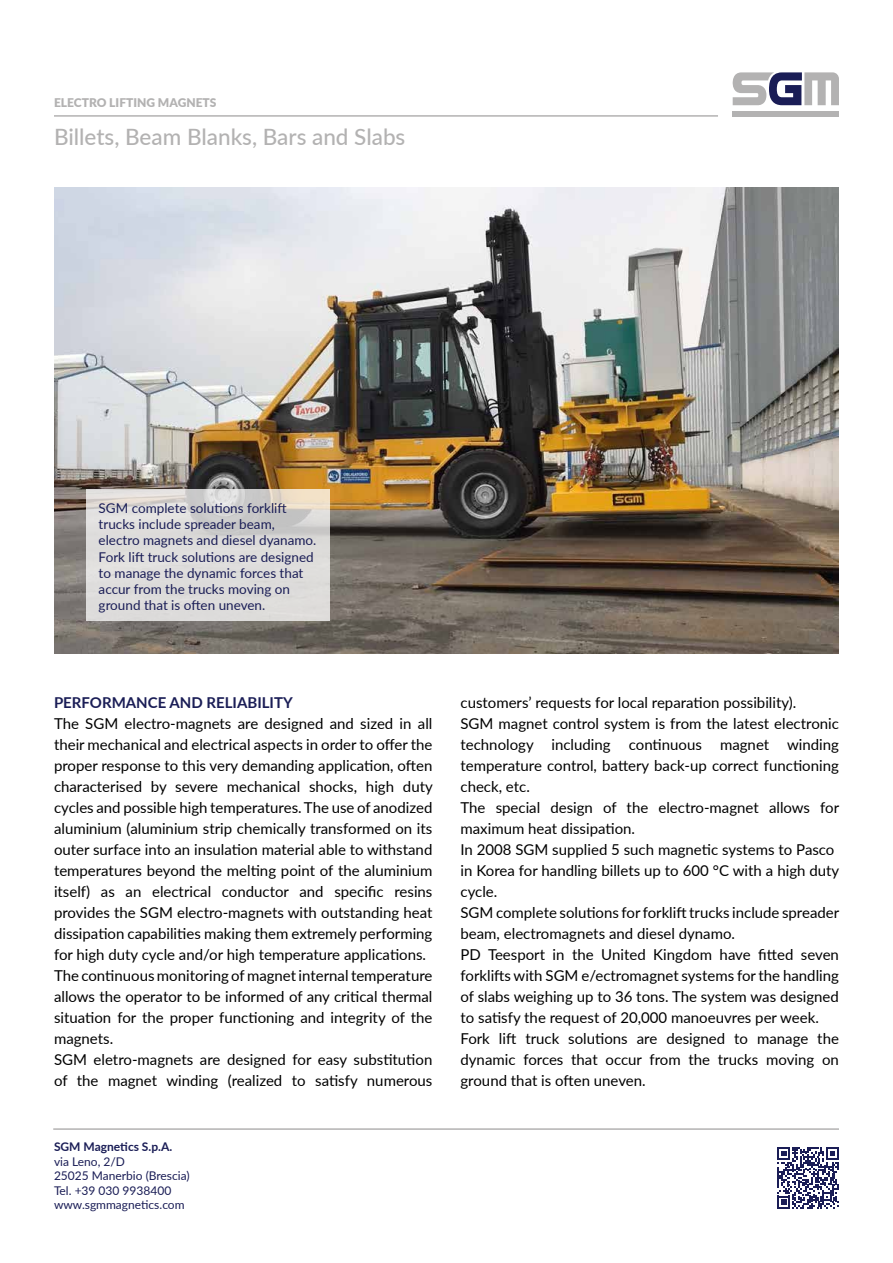
<style>
.page{position:relative;width:893px;height:1263px;background:#fff}
.page>*{position:absolute;margin:0;border:0;box-sizing:border-box;transform-origin:0 0}
.t1{font:500 22.5px "Lato";color:#b3b2b2}
.t2{font:15px/21px "Lato";color:#000}
.t3{font:700 15px "Lato";color:#1a1d56}
.t4{font:13.5px/16.2px "Lato";color:#1a1d56}
.t5{font:12px/14.4px "Lato";color:#1a1d56}
.t6{font:900 12px "Lato";color:#b3b2b2}
.t7{font:700 12px "Lato";color:#1a1d56}
</style>
<div class="page">
<hr style="left:53px;top:1128px;width:786px;height:2px;background:#b3b2b2">
<hr style="left:54px;top:115px;width:664px;height:2px;background:#b3b2b2">
<div style="left:733px;top:111px;width:106px;height:6px;background:#b3b2b2"></div>
<svg style="left:733px;top:72px;width:106px;height:33px"></svg>
<svg style="left:777px;top:1147px;width:62px;height:62px"></svg>
<img style="left:54px;top:187px;width:785px;height:466px">
<svg style="left:86px;top:489px;width:244px;height:132px;background:#dbdad8"></svg>
<p class="t6" style="left:54px;top:94px;width:164px">ELECTRO LIFTING MAGNETS</p>
<h1 class="t1" style="left:54px;top:120px;width:353px">Billets, Beam Blanks, Bars and Slabs</h1>
<p class="t4" style="left:99px;top:499px;width:219px">SGM complete solutions forklift trucks include spreader beam, electro magnets and diesel dyanamo.<br>Fork lift truck solutions are designed to manage the dynamic forces that accur from the trucks moving on ground that is often uneven.</p>
<p class="t3" style="left:54px;top:691px;width:240px">PERFORMANCE AND RELIABILITY</p>
<p class="t2" style="left:54px;top:712px;width:380px">The SGM electro-magnets are designed and sized in all their mechanical and electrical aspects in order to offer the proper response to this very demanding application, often characterised by severe mechanical shocks, high duty cycles and possible high temperatures. The use of anodized aluminium (aluminium strip chemically transformed on its outer surface into an insulation material able to withstand temperatures beyond the melting point of the aluminium itself) as an electrical conductor and specific resins provides the SGM electro-magnets with outstanding heat dissipation capabilities making them extremely performing for high duty cycle and/or high temperature applications.<br>The continuous monitoring of magnet internal temperature allows the operator to be informed of any critical thermal situation for the proper functioning and integrity of the magnets.<br>SGM eletro-magnets are designed for easy substitution of the magnet winding (realized to satisfy numerous</p>
<p class="t7" style="left:54px;top:1138px;width:120px">SGM Magnetics S.p.A.</p>
<p class="t5" style="left:54px;top:1154px;width:137px">via Leno, 2/D<br>25025 Manerbio (Brescia)<br>Tel. +39 030 9938400 www.sgmmagnetics.com</p>
<p class="t2" style="left:460px;top:691px;width:380px">customers’ requests for local reparation possibility).<br>SGM magnet control system is from the latest electronic technology including continuous magnet winding temperature control, battery back-up correct functioning check, etc.<br>The special design of the electro-magnet allows for maximum heat dissipation.<br>In 2008 SGM supplied 5 such magnetic systems to Pasco in Korea for handling billets up to 600 °C with a high duty cycle.<br>SGM complete solutions for forklift trucks include spreader beam, electromagnets and diesel dynamo.<br>PD Teesport in the United Kingdom have fitted seven forklifts with SGM e/ectromagnet systems for the handling of slabs weighing up to 36 tons. The system was designed to satisfy the request of 20,000 manoeuvres per week.<br>Fork lift truck solutions are designed to manage the dynamic forces that occur from the trucks moving on ground that is often uneven.</p>
</div>
